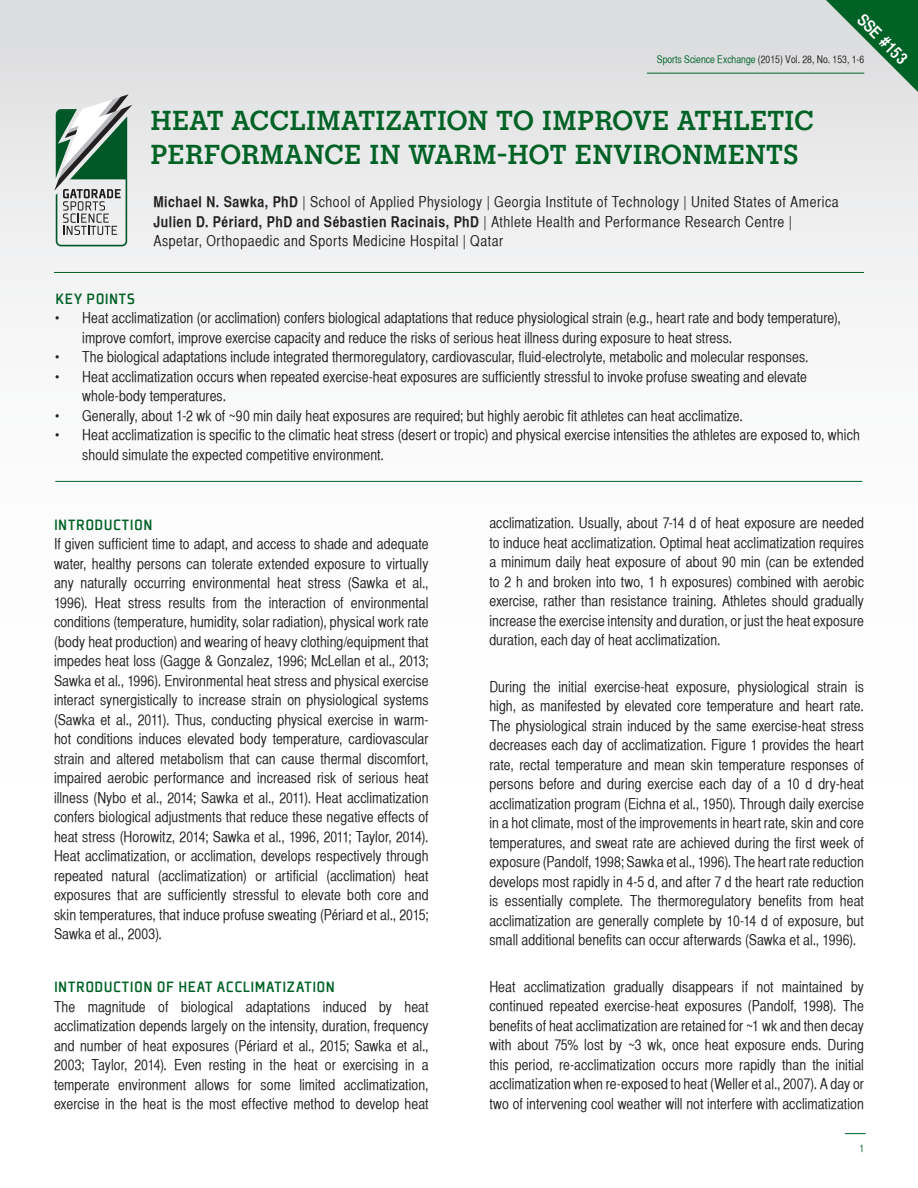
<style>
.page{position:relative;width:918px;height:1188px;background:#fff}
.page>*{position:absolute;margin:0;border:0;box-sizing:border-box;transform-origin:0 0}
.t1{font:700 28.5px/34.2px "Gatorade";letter-spacing:.015em;color:#016226}
.HEADINGS{font:500 16.5px "Plexes Pro";letter-spacing:.02em;color:#016226}
.HEADINGS-2{font:500 16.5px "Plexes Pro";letter-spacing:.04em;color:#016226}
.t2{font:16.35px "Helvetica CY Bold";color:#fff}
.MAIN_BODY{font:15px/19.5px "Helvetica CY Plain";letter-spacing:.005em;color:#231f20}
.SUB_HEADS{font:15px/19.5px "Helvetica CY Plain";letter-spacing:.005em;color:#231f20;text-align:justify}
.AUTHOR{font:15px "Helvetica CY Plain";letter-spacing:.035em;color:#231f20}
.t3{font:10.5px "Helvetica CY Plain";color:#231f20}
.t4{font:10.5px "Helvetica CY Plain";color:#016226}
.s1{color:#016226}
.s2{font-family:"Helvetica CY Bold"}
.s3{font-family:"Helvetica Neue";font-weight:700;font-stretch:condensed;font-size:14.25px}
.s4{font-family:"Helvetica Neue";font-stretch:condensed;font-size:14.25px}
</style>
<div class="page">
<div style="left:0;top:0;width:918px;height:1188px;background:linear-gradient(to bottom,#e8e9ea,#fff)"></div>
<svg style="left:826px;top:0;width:92px;height:92px;background:#70a083"></svg>
<svg style="left:54px;top:94px;width:78px;height:152px"></svg>
<hr style="left:54px;top:272px;width:810px;height:1px;background:#016226">
<hr style="left:55px;top:481px;width:807px;height:1px;background:#016226">
<hr style="left:647px;top:73px;width:217px;height:1px;background:#016226">
<svg style="left:845px;top:1133px;width:21px;height:1px"></svg>
<p class="t2" style="left:867px;top:9px;width:65px;rotate:45deg">SSE #153</p>
<p class="t3" style="left:657px;top:53px;width:209px"><span class="s1">Sports Science Exchange</span> (2015) Vol. 28, No. 153, 1-6</p>
<p class="t1" style="left:150px;top:104px;width:665px">HEAT ACCLIMATIZATION TO IMPROVE ATHLETIC<br>PERFORMANCE IN WARM-HOT ENVIRONMENTS</p>
<p class="AUTHOR" style="left:153px;top:193px;width:687px"><span class="s2">Michael N. Sawka, PhD</span> | School of Applied Physiology | Georgia Institute of Technology | United States of America</p>
<p class="AUTHOR" style="left:153px;top:213px;width:640px"><span class="s2">Julien D. P</span><span class="s3">é</span><span class="s2">riard, PhD and S</span><span class="s3">é</span><span class="s2">bastien Racinais, PhD</span> | Athlete Health and Performance Research Centre |</p>
<p class="AUTHOR" style="left:153px;top:232px;width:351px">Aspetar, Orthopaedic and Sports Medicine Hospital | Qatar</p>
<p class="HEADINGS-2" style="left:55px;top:289px;width:81px">KEY POINTS</p>
<p class="MAIN_BODY" style="left:82px;top:308px;width:760px;text-indent:-27px">• Heat acclimatization (or acclimation) confers biological adaptations that reduce physiological strain (e.g., heart rate and body temperature), improve comfort, improve exercise capacity and reduce the risks of serious heat illness during exposure to heat stress.</p>
<p class="MAIN_BODY" style="left:55px;top:347px;width:755px">• The biological adaptations include integrated thermoregulatory, cardiovascular, fluid-electrolyte, metabolic and molecular responses.</p>
<p class="MAIN_BODY" style="left:82px;top:367px;width:726px;text-indent:-27px">• Heat acclimatization occurs when repeated exercise-heat exposures are sufficiently stressful to invoke profuse sweating and elevate whole-body temperatures.</p>
<p class="MAIN_BODY" style="left:55px;top:406px;width:689px">• Generally, about 1-2 wk of ~90 min daily heat exposures are required; but highly aerobic fit athletes can heat acclimatize.</p>
<p class="MAIN_BODY" style="left:82px;top:425px;width:779px;text-indent:-27px">• Heat acclimatization is specific to the climatic heat stress (desert or tropic) and physical exercise intensities the athletes are exposed to, which should simulate the expected competitive environment.</p>
<p class="HEADINGS" style="left:54px;top:514px;width:100px">INTRODUCTION</p>
<p class="MAIN_BODY" style="left:54px;top:534px;width:376px;text-align:justify">If given sufficient time to adapt, and access to shade and adequate water, healthy persons can tolerate extended exposure to virtually any naturally occurring environmental heat stress (Sawka et al., 1996). Heat stress results from the interaction of environmental conditions (temperature, humidity, solar radiation), physical work rate (body heat production) and wearing of heavy clothing/equipment that impedes heat loss (Gagge &amp; Gonzalez, 1996; McLellan et al., 2013; Sawka et al., 1996). Environmental heat stress and physical exercise interact synergistically to increase strain on physiological systems (Sawka et al., 2011). Thus, conducting physical exercise in warm&shy;hot conditions induces elevated body temperature, cardiovascular strain and altered metabolism that can cause thermal discomfort, impaired aerobic performance and increased risk of serious heat illness (Nybo et al., 2014; Sawka et al., 2011). Heat acclimatization confers biological adjustments that reduce these negative effects of heat stress (Horowitz, 2014; Sawka et al., 1996, 2011; Taylor, 2014).<br>Heat acclimatization, or acclimation, develops respectively through repeated natural (acclimatization) or artificial (acclimation) heat exposures that are sufficiently stressful to elevate both core and skin temperatures, that induce profuse sweating (P<span class="s4">é</span>riard et al., 2015; Sawka et al., 2003).</p>
<p class="HEADINGS" style="left:54px;top:977px;width:282px">INTRODUCTION OF HEAT ACCLIMATIZATION</p>
<p class="SUB_HEADS" style="left:54px;top:997px;width:376px">The magnitude of biological adaptations induced by heat acclimatization depends largely on the intensity, duration, frequency and number of heat exposures (P<span class="s4">é</span>riard et al., 2015; Sawka et al., 2003; Taylor, 2014). Even resting in the heat or exercising in a temperate environment allows for some limited acclimatization, exercise in the heat is the most effective method to develop heat</p>
<p class="SUB_HEADS" style="left:489px;top:513px;width:376px">acclimatization. Usually, about 7-14 d of heat exposure are needed to induce heat acclimatization. Optimal heat acclimatization requires a minimum daily heat exposure of about 90 min (can be extended to 2 h and broken into two, 1 h exposures) combined with aerobic exercise, rather than resistance training. Athletes should gradually increase the exercise intensity and duration, or just the heat exposure duration, each day of heat acclimatization.</p>
<p class="SUB_HEADS" style="left:489px;top:677px;width:376px">During the initial exercise-heat exposure, physiological strain is high, as manifested by elevated core temperature and heart rate.<br>The physiological strain induced by the same exercise-heat stress decreases each day of acclimatization. Figure 1 provides the heart rate, rectal temperature and mean skin temperature responses of persons before and during exercise each day of a 10 d dry-heat acclimatization program (Eichna et al., 1950). Through daily exercise in a hot climate, most of the improvements in heart rate, skin and core temperatures, and sweat rate are achieved during the first week of exposure (Pandolf, 1998; Sawka et al., 1996). The heart rate reduction develops most rapidly in 4-5 d, and after 7 d the heart rate reduction is essentially complete. The thermoregulatory benefits from heat acclimatization are generally complete by 10-14 d of exposure, but small additional benefits can occur afterwards (Sawka et al., 1996).</p>
<p class="SUB_HEADS" style="left:489px;top:977px;width:376px">Heat acclimatization gradually disappears if not maintained by continued repeated exercise-heat exposures (Pandolf, 1998). The benefits of heat acclimatization are retained for ~1 wk and then decay with about 75% lost by ~3 wk, once heat exposure ends. During this period, re-acclimatization occurs more rapidly than the initial acclimatization when re-exposed to heat (Weller et al., 2007). A day or two of intervening cool weather will not interfere with acclimatization</p>
<p class="t4" style="left:859px;top:1142px;width:6px">1</p>
</div>
